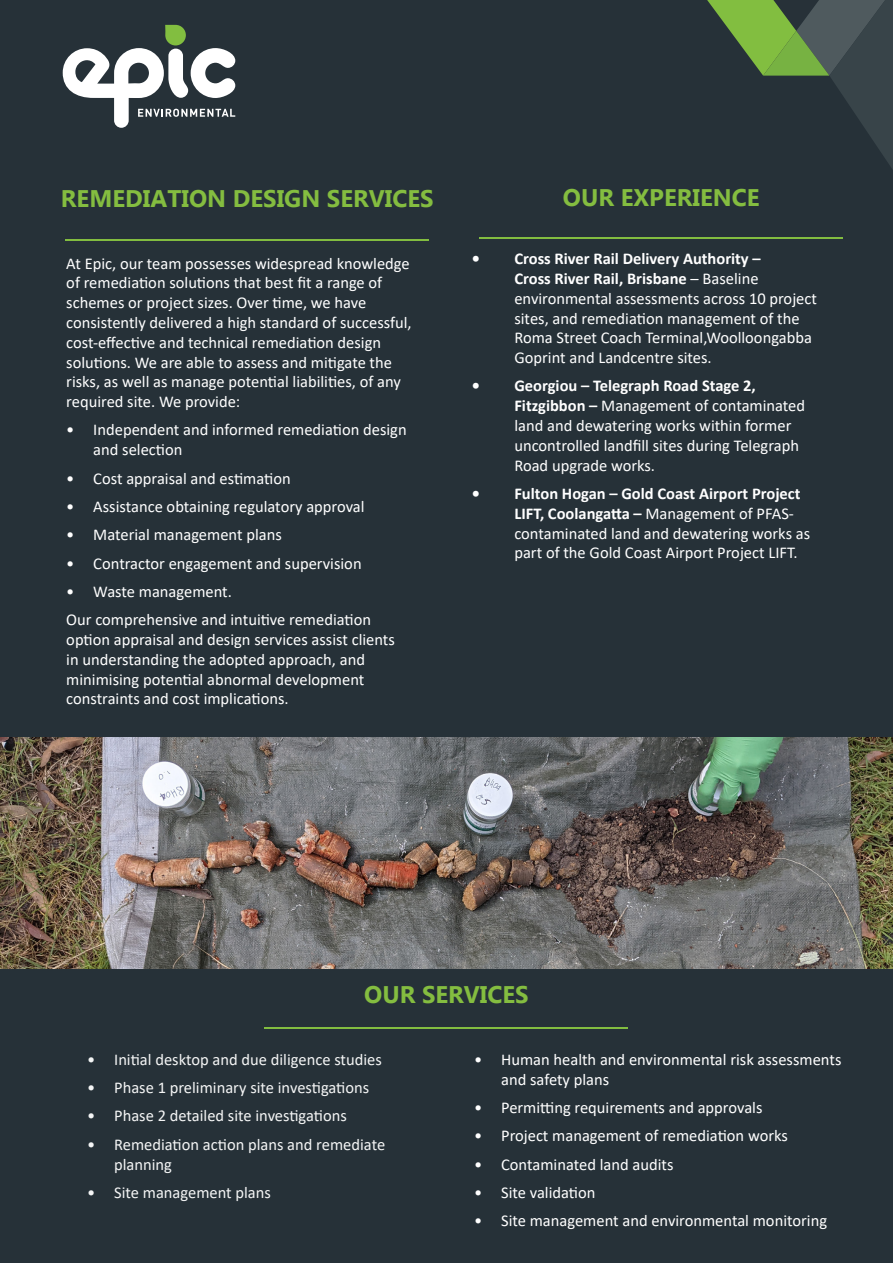
<style>
.page{position:relative;width:893px;height:1263px;background:#263138}
.page>*{position:absolute;margin:0;border:0;box-sizing:border-box;transform-origin:0 0}
.Heading_2{font:700 24px "Gadugi";color:#84bd40}
.Bullets_1{font:16.5px/19.8px "Calibri";color:#fff}
.t1{font:16.5px/19.8px "Calibri";color:#f4f5f5}
.s1{font-weight:700}
</style>
<div class="page">
<svg style="left:63px;top:25px;width:172px;height:103px"></svg>
<svg style="left:707px;top:0;width:186px;height:169px"></svg>
<hr style="left:479px;top:237px;width:364px;height:1px;background:#82bd40">
<hr style="left:265px;top:1027px;width:363px;height:1px;background:#82bd40">
<hr style="left:65px;top:239px;width:364px;height:2px;background:#82bd40">
<img style="left:0;top:738px;width:893px;height:231px">
<p class="Heading_2" style="left:61px;top:184px;width:374px">REMEDIATION DESIGN SERVICES</p>
<p class="Bullets_1" style="left:66px;top:253px;width:347px">At Epic, our team possesses widespread knowledge of remediation solutions that best fit a range of schemes or project sizes. Over time, we have consistently delivered a high standard of successful, cost-effective and technical remediation design solutions. We are able to assess and mitigate the risks, as well as manage potential liabilities, of any required site. We provide:</p>
<p class="Bullets_1" style="left:93px;top:420px;width:315px;text-indent:-27px">• Independent and informed remediation design and selection</p>
<p class="Bullets_1" style="left:66px;top:468px;width:226px">• Cost appraisal and estimation</p>
<p class="Bullets_1" style="left:66px;top:496px;width:300px">• Assistance obtaining regulatory approval</p>
<p class="Bullets_1" style="left:66px;top:524px;width:217px">• Material management plans</p>
<p class="Bullets_1" style="left:66px;top:553px;width:297px">• Contractor engagement and supervision</p>
<p class="Bullets_1" style="left:66px;top:581px;width:167px">• Waste management.</p>
<p class="Bullets_1" style="left:66px;top:609px;width:330px">Our comprehensive and intuitive remediation option appraisal and design services assist clients in understanding the adopted approach, and minimising potential abnormal development constraints and cost implications.</p>
<p class="Heading_2" style="left:563px;top:183px;width:198px">OUR EXPERIENCE</p>
<p class="Bullets_1" style="left:514px;top:248px;width:304px;text-indent:-43px"><span class="s1">• Cross River Rail Delivery Authority –<br>Cross River Rail, Brisbane</span> – Baseline environmental assessments across 10 project sites, and remediation management of the Roma Street Coach Terminal,Woolloongabba Goprint and Landcentre sites.</p>
<p class="Bullets_1" style="left:514px;top:376px;width:292px;text-indent:-43px"><span class="s1">• Georgiou – Telegraph Road Stage 2, Fitzgibbon –</span> Management of contaminated land and dewatering works within former uncontrolled landfill sites during Telegraph Road upgrade works.</p>
<p class="Bullets_1" style="left:514px;top:483px;width:297px;text-indent:-43px"><span class="s1">• Fulton Hogan – Gold Coast Airport Project LIFT, Coolangatta –</span> Management of PFAS&shy;contaminated land and dewatering works as part of the Gold Coast Airport Project LIFT.</p>
<p class="Heading_2" style="left:364px;top:980px;width:166px">OUR SERVICES</p>
<p class="t1" style="left:87px;top:1049px;width:296px">• Initial desktop and due diligence studies</p>
<p class="t1" style="left:87px;top:1077px;width:284px">• Phase 1 preliminary site investigations</p>
<p class="t1" style="left:87px;top:1105px;width:261px">• Phase 2 detailed site investigations</p>
<p class="t1" style="left:114px;top:1134px;width:273px;text-indent:-27px">• Remediation action plans and remediate planning</p>
<p class="t1" style="left:87px;top:1182px;width:185px">• Site management plans</p>
<p class="Bullets_1" style="left:501px;top:1049px;width:342px;text-indent:-27px">• Human health and environmental risk assessments and safety plans</p>
<p class="Bullets_1" style="left:474px;top:1097px;width:290px">• Permitting requirements and approvals</p>
<p class="Bullets_1" style="left:474px;top:1125px;width:315px">• Project management of remediation works</p>
<p class="Bullets_1" style="left:474px;top:1154px;width:201px">• Contaminated land audits</p>
<p class="Bullets_1" style="left:474px;top:1182px;width:123px">• Site validation</p>
<p class="Bullets_1" style="left:474px;top:1210px;width:355px">• Site management and environmental monitoring</p>
</div>
